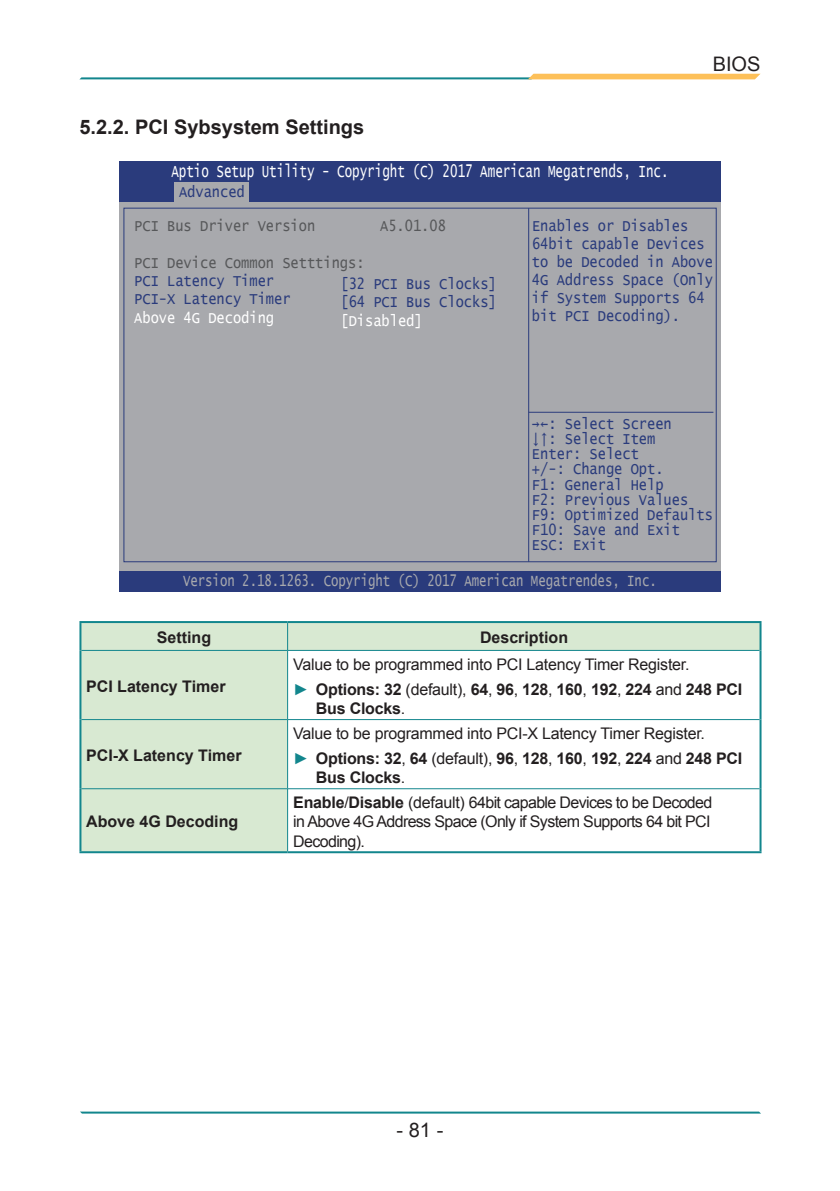
<style>
.page{position:relative;width:840px;height:1191px;background:#fff}
.page>*{position:absolute;margin:0;border:0;box-sizing:border-box;transform-origin:0 0}
.基本段落3{font:700 20px "Arial";color:#231f20}
.t1{font:20px "Arial";color:#231f20}
.t2{font:17.6px "Lucida Console";color:#fff;scale:.71 1}
.t3{font:16.2px "Lucida Console";color:#a8a9ad;scale:.76 1}
.table_body_text{font:16px/19.2px "Arial";letter-spacing:-.015em;color:#231f20;text-align:justify}
.table_key_fields{font:700 16px/19.2px "Arial";letter-spacing:-.015em;color:#231f20}
.table_heading{font:700 16px "Arial";color:#231f20}
.t4{font:15.8px/15.2px "Lucida Console";color:#2a3b7c;scale:.87 1}
.t5{font:15.8px/33.8px "Lucida Console";color:#57585a;scale:.87 1}
.s1{color:#2a3b7c}
.s2{color:#57585a}
.s3{color:#fff}
.s4{font-weight:400;color:#12868d}
.s5{font-weight:400}
.s6{font-weight:700}
</style>
<div class="page">
<hr style="left:81px;top:1111px;width:678px;height:2px;background:#12868d">
<hr style="left:80px;top:77px;width:452px;height:2px;background:#12868d">
<svg style="left:527px;top:74px;width:233px;height:5px"></svg>
<div style="left:119px;top:202px;width:601px;height:368px;background:#a8a9ad"></div>
<svg style="left:123px;top:207px;width:593px;height:355px"></svg>
<hr style="left:528px;top:208px;width:1px;height:354px;background:#2a3b7c">
<div style="left:119px;top:176px;width:601px;height:26px;background:#2a3b7c"></div>
<div style="left:119px;top:162px;width:601px;height:20px;background:#2a3b7c"></div>
<div style="left:119px;top:571px;width:601px;height:20px;background:#2a3b7c"></div>
<hr style="left:528px;top:412px;width:185px;height:1px;background:#2a3b7c">
<div style="left:174px;top:182px;width:75px;height:21px;background:#a8a9ad"></div>
<svg style="left:81px;top:623px;width:678px;height:228px"></svg>
<svg style="left:287px;top:623px;width:1px;height:27px"></svg>
<hr style="left:81px;top:650px;width:206px;height:1px;background:#12868d">
<hr style="left:287px;top:650px;width:472px;height:1px;background:#12868d">
<hr style="left:287px;top:650px;width:1px;height:69px;background:#12868d">
<hr style="left:81px;top:719px;width:206px;height:1px;background:#12868d">
<hr style="left:287px;top:719px;width:472px;height:1px;background:#12868d">
<hr style="left:287px;top:720px;width:1px;height:68px;background:#12868d">
<hr style="left:81px;top:788px;width:206px;height:1px;background:#12868d">
<hr style="left:287px;top:788px;width:472px;height:1px;background:#12868d">
<hr style="left:287px;top:789px;width:1px;height:62px;background:#12868d">
<hr style="left:79px;top:621px;width:208px;height:2px;background:#12868d">
<hr style="left:79px;top:623px;width:2px;height:27px;background:#12868d">
<hr style="left:287px;top:621px;width:474px;height:2px;background:#12868d">
<hr style="left:759px;top:623px;width:2px;height:27px;background:#12868d">
<hr style="left:79px;top:650px;width:2px;height:69px;background:#12868d">
<hr style="left:759px;top:650px;width:2px;height:69px;background:#12868d">
<hr style="left:79px;top:719px;width:2px;height:69px;background:#12868d">
<hr style="left:759px;top:719px;width:2px;height:69px;background:#12868d">
<hr style="left:79px;top:788px;width:2px;height:63px;background:#12868d">
<hr style="left:759px;top:788px;width:2px;height:63px;background:#12868d">
<hr style="left:79px;top:851px;width:208px;height:2px;background:#12868d">
<hr style="left:287px;top:851px;width:474px;height:2px;background:#12868d">
<p class="基本段落3" style="left:79px;top:113px;width:286px">5.2.2. PCI Sybsystem Settings</p>
<p class="t2" style="left:171px;top:163px;width:701px">Aptio Setup Utility - Copyright (C) 2017 American Megatrends, Inc.</p>
<p class="t1" style="left:712px;top:51px;width:49px">BIOS</p>
<p class="t5" style="left:134px;top:176px;width:209px;text-indent:45px"><span class="s1">Advanced<br></span>PCI Bus Driver Version</p>
<p class="t5" style="left:380px;top:210px;width:77px">A5.01.08</p>
<p class="t4" style="left:134px;top:254px;width:266px;line-height:18.2px"><span class="s2">PCI Device Common Setttings:<br></span>PCI Latency Timer<br>PCI-X Latency Timer<br><span class="s3">Above 4G Decoding</span></p>
<p class="t4" style="left:340px;top:275px;width:181px;line-height:18.4px;text-align:justify">[32 PCI Bus Clocks] [64 PCI Bus Clocks] <span class="s3">[Disabled]</span></p>
<p class="t4" style="left:531px;top:217px;width:209px;line-height:18px">Enables or Disables<br>64bit capable Devices to be Decoded in Above<br>4G Address Space (Only if System Supports 64 bit PCI Decoding).</p>
<p class="t4" style="left:531px;top:416px;width:209px">→←: Select Screen<br>↓↑: Select Item<br>Enter: Select<br>+/-: Change Opt.<br>F1: General Help<br>F2: Previous Values<br>F9: Optimized Defaults<br>F10: Save and Exit<br>ESC: Exit</p>
<p class="t3" style="left:183px;top:573px;width:624px">Version 2.18.1263. Copyright (C) 2017 American Megatrendes, Inc.</p>
<p class="table_heading" style="left:157px;top:627px;width:56px">Setting</p>
<p class="table_heading" style="left:479px;top:627px;width:90px">Description</p>
<p class="table_key_fields" style="left:86px;top:677px;width:141px">PCI Latency Timer</p>
<p class="table_body_text" style="left:293px;top:655px;width:397px">Value to be programmed into PCI Latency Timer Register.</p>
<p class="table_key_fields" style="left:316px;top:680px;width:427px;text-indent:-23px"><span class="s4">►</span> Options: 32 <span class="s5">(default),</span> 64<span class="s5">,</span> 96<span class="s5">,</span> 128<span class="s5">,</span> 160<span class="s5">,</span> 192<span class="s5">,</span> 224 <span class="s5">and</span> 248 PCI<br>Bus Clocks<span class="s5">.</span></p>
<p class="table_key_fields" style="left:86px;top:746px;width:157px">PCI-X Latency Timer</p>
<p class="table_key_fields" style="left:86px;top:812px;width:154px">Above 4G Decoding</p>
<p class="table_body_text" style="left:293px;top:724px;width:413px">Value to be programmed into PCI-X Latency Timer Register.</p>
<p class="table_key_fields" style="left:316px;top:749px;width:427px;text-indent:-23px"><span class="s4">►</span> Options: 32<span class="s5">,</span> 64 <span class="s5">(default),</span> 96<span class="s5">,</span> 128<span class="s5">,</span> 160<span class="s5">,</span> 192<span class="s5">,</span> 224 <span class="s5">and</span> 248 PCI<br>Bus Clocks<span class="s5">.</span></p>
<p class="table_body_text" style="left:293px;top:793px;width:420px"><span class="s6">Enable</span>/<span class="s6">Disable</span> (default) 64bit capable Devices to be Decoded in Above 4G Address Space (Only if System Supports 64 bit PCI Decoding).</p>
<p class="t1" style="left:396px;top:1116px;width:48px">- 81 -</p>
</div>
